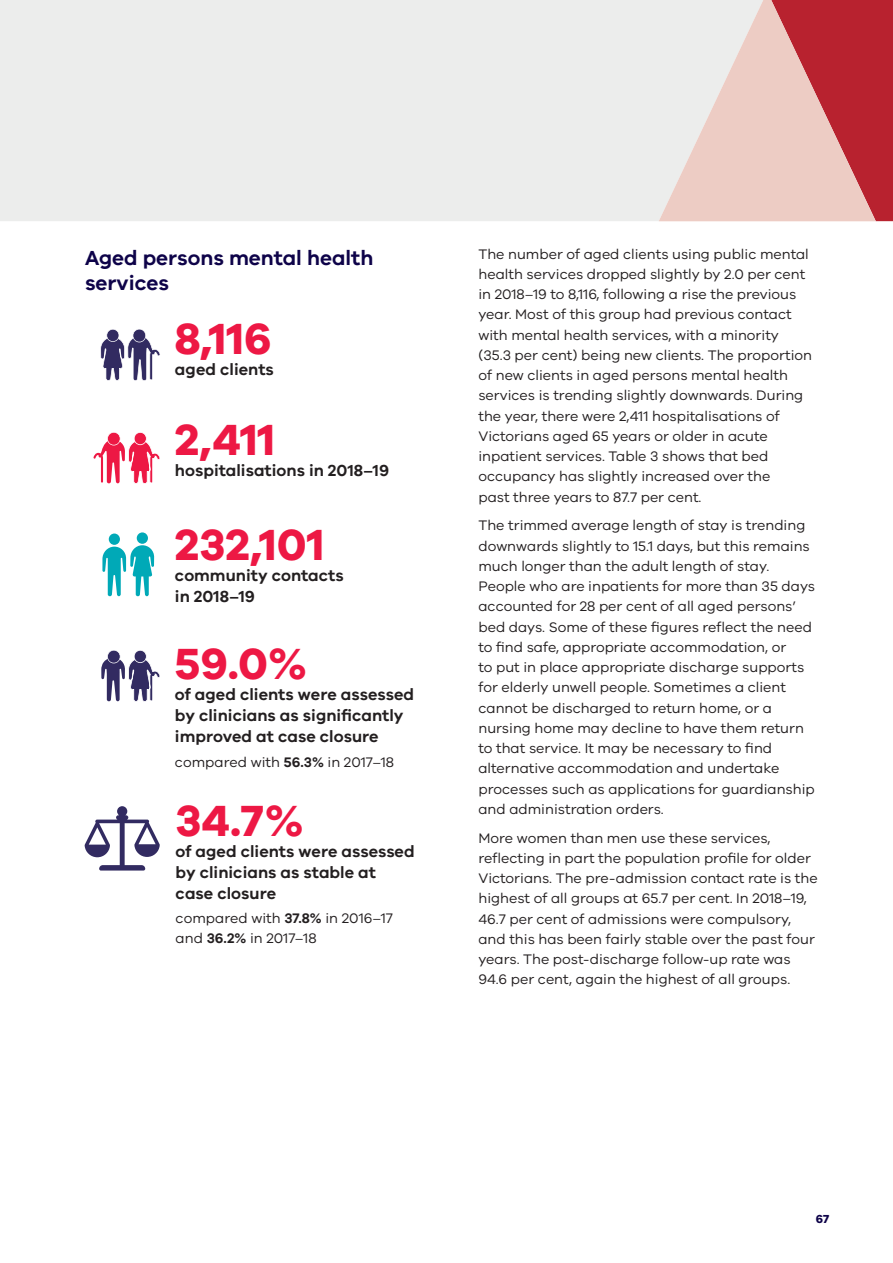
<style>
.page{position:relative;width:893px;height:1263px;background:#fff}
.page>*{position:absolute;margin:0;border:0;box-sizing:border-box;transform-origin:0 0}
.t1{font:700 45px "VIC";color:#ed1844}
.t2{font:600 21px/25.2px "VIC";color:#0e0349}
.t3{font:600 16.5px/21px "VIC";color:#231f20}
.t4{font:14.25px/20.2px "VIC";color:#231f20}
.t5{font:700 12px "VIC";color:#0e0349}
.s1{font-weight:600}
</style>
<div class="page">
<svg style="left:93px;top:432px;width:67px;height:52px"></svg>
<div style="left:137px;top:532px;width:11px;height:12px;background:#00a9b7;border-radius:50%"></div>
<svg style="left:102px;top:545px;width:52px;height:51px"></svg>
<div style="left:109px;top:534px;width:11px;height:11px;background:#00a9b7;border-radius:50%"></div>
<div style="left:0;top:0;width:659px;height:221px;background:#ecedec"></div>
<svg style="left:659px;top:0;width:234px;height:221px;background:#dda3a2"></svg>
<svg style="left:100px;top:329px;width:60px;height:52px"></svg>
<svg style="left:101px;top:650px;width:59px;height:52px"></svg>
<svg style="left:85px;top:806px;width:75px;height:65px"></svg>
<h2 class="t2" style="left:85px;top:247px;width:290px">Aged persons mental health services</h2>
<p class="t4" style="left:478px;top:245px;width:335px">The number of aged clients using public mental health services dropped slightly by 2.0 per cent in 2018–19 to 8,116, following a rise the previous year. Most of this group had previous contact with mental health services, with a minority (35.3 per cent) being new clients. The proportion of new clients in aged persons mental health services is trending slightly downwards. During the year, there were 2,411 hospitalisations of Victorians aged 65 years or older in acute inpatient services. Table 3 shows that bed occupancy has slightly increased over the<br>past three years to 87.7 per cent.</p>
<p class="t4" style="left:478px;top:516px;width:338px">The trimmed average length of stay is trending downwards slightly to 15.1 days, but this remains much longer than the adult length of stay.<br>People who are inpatients for more than 35 days accounted for 28 per cent of all aged persons’ bed days. Some of these figures reflect the need to find safe, appropriate accommodation, or<br>to put in place appropriate discharge supports for elderly unwell people. Sometimes a client cannot be discharged to return home, or a nursing home may decline to have them return to that service. It may be necessary to find alternative accommodation and undertake processes such as applications for guardianship and administration orders.</p>
<p class="t4" style="left:478px;top:829px;width:341px">More women than men use these services, reflecting in part the population profile for older Victorians. The pre-admission contact rate is the highest of all groups at 65.7 per cent. In 2018–19, 46.7 per cent of admissions were compulsory, and this has been fairly stable over the past four years. The post-discharge follow-up rate was 94.6 per cent, again the highest of all groups.</p>
<h1 class="t1" style="left:175px;top:322px;width:98px">8,116</h1>
<p class="t3" style="left:175px;top:360px;width:100px">aged clients</p>
<h1 class="t1" style="left:175px;top:422px;width:102px">2,411</h1>
<p class="t3" style="left:175px;top:461px;width:216px">hospitalisations in 2018–19</p>
<h1 class="t1" style="left:175px;top:527px;width:151px">232,101</h1>
<p class="t3" style="left:175px;top:566px;width:170px">community contacts in 2018–19</p>
<h1 class="t1" style="left:175px;top:646px;width:133px">59.0%</h1>
<p class="t3" style="left:175px;top:685px;width:241px">of aged clients were assessed by clinicians as significantly improved at case closure</p>
<p class="t4" style="left:175px;top:753px;width:221px">compared with <span class="s1">56.3%</span> in 2017–18</p>
<h1 class="t1" style="left:176px;top:803px;width:129px">34.7%</h1>
<p class="t3" style="left:176px;top:842px;width:241px">of aged clients were assessed by clinicians as stable at case closure</p>
<p class="t4" style="left:176px;top:909px;width:219px">compared with <span class="s1">37.8%</span> in 2016–17 and <span class="s1">36.2%</span> in 2017–18</p>
<p class="t5" style="left:816px;top:1214px;width:15px">67</p>
</div>
